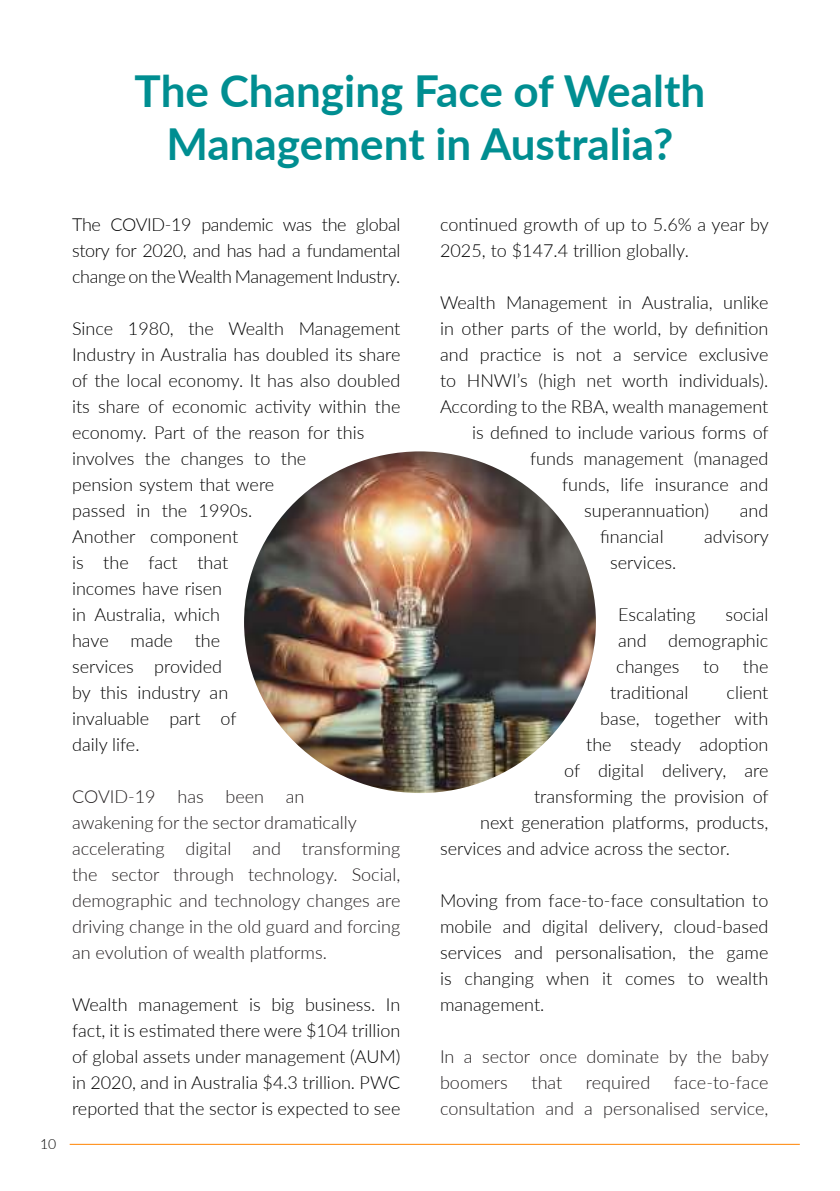
<style>
.page{position:relative;width:840px;height:1191px;background:#fff}
.page>*{position:absolute;margin:0;border:0;box-sizing:border-box;transform-origin:0 0}
.t1{font:700 44px/52.8px "Lato";color:#008e91;text-align:center}
.t2{font:300 18px/26px "Lato";color:#000;text-align:justify}
.t3{font:300 18px/26px "Lato";color:#231f20}
.t4{font:300 14px "Lato";color:#000}
</style>
<div class="page">
<img style="left:244px;top:451px;width:351px;height:342px">
<hr style="left:70px;top:1143px;width:729px;height:1px;background:#ff8400">
<h1 class="t1" style="left:134px;top:63px;width:572px">The Changing Face of Wealth<br>Management in Australia?</h1>
<p class="t4" style="left:40px;top:1134px;width:18px">10</p>
<p class="t2" style="left:72px;top:211px;width:329px">The COVID-19 pandemic was the global story for 2020, and has had a fundamental change on the Wealth Management Industry.</p>
<p class="t2" style="left:72px;top:315px;width:330px;text-align:left">Since 1980, the Wealth Management<br>Industry in Australia has doubled its share of the local economy. It has also doubled its share of economic activity within the economy. Part of the reason for this involves the changes to the<br>pension system that were<br>passed in the 1990s.<br>Another component<br>is the fact that<br>incomes have risen<br>in Australia, which<br>have made the<br>services provided<br>by this industry an<br>invaluable part of<br>daily life.</p>
<p class="t3" style="left:72px;top:783px;width:329px">COVID-19 has been an<br>awakening for the sector dramatically accelerating digital and transforming the sector through technology. Social, demographic and technology changes are driving change in the old guard and forcing an evolution of wealth platforms.</p>
<p class="t2" style="left:72px;top:991px;width:330px">Wealth management is big business. In fact, it is estimated there were $104 trillion of global assets under management (AUM) in 2020, and in Australia $4.3 trillion. PWC reported that the sector is expected to see</p>
<p class="t2" style="left:440px;top:211px;width:330px">continued growth of up to 5.6% a year by<br>2025, to $147.4 trillion globally.</p>
<p class="t2" style="left:440px;top:289px;width:329px">Wealth Management in Australia, unlike</p>
<p class="t2" style="left:440px;top:315px;width:329px">in other parts of the world, by definition</p>
<p class="t2" style="left:440px;top:341px;width:329px">and practice is not a service exclusive</p>
<p class="t2" style="left:440px;top:367px;width:330px">to HNWI’s (high net worth individuals).</p>
<p class="t2" style="left:440px;top:393px;width:330px">According to the RBA, wealth management</p>
<p class="t2" style="left:472px;top:419px;width:298px">is defined to include various forms of</p>
<p class="t2" style="left:530px;top:445px;width:239px">funds management (managed</p>
<p class="t2" style="left:562px;top:471px;width:207px">funds, life insurance and</p>
<p class="t2" style="left:584px;top:497px;width:126px">superannuation)</p>
<p class="t2" style="left:739px;top:497px;width:30px">and</p>
<p class="t2" style="left:600px;top:523px;width:65px">financial</p>
<p class="t2" style="left:703px;top:523px;width:66px">advisory</p>
<p class="t2" style="left:610px;top:549px;width:67px">services.</p>
<p class="t2" style="left:618px;top:601px;width:79px">Escalating</p>
<p class="t2" style="left:616px;top:601px;width:153px;text-indent:109px">social and demographic changes</p>
<p class="t2" style="left:702px;top:653px;width:18px">to</p>
<p class="t2" style="left:742px;top:653px;width:27px">the</p>
<p class="t2" style="left:610px;top:679px;width:80px">traditional</p>
<p class="t2" style="left:726px;top:679px;width:43px">client</p>
<p class="t2" style="left:600px;top:705px;width:169px">base, together with</p>
<p class="t2" style="left:586px;top:731px;width:183px">the steady adoption</p>
<p class="t2" style="left:564px;top:757px;width:205px">of digital delivery, are</p>
<p class="t2" style="left:534px;top:783px;width:236px">transforming the provision of</p>
<p class="t2" style="left:480px;top:809px;width:289px">next generation platforms, products,</p>
<p class="t2" style="left:440px;top:835px;width:291px">services and advice across the sector.</p>
<p class="t2" style="left:440px;top:887px;width:329px">Moving from face-to-face consultation to mobile and digital delivery, cloud-based services and personalisation, the game is changing when it comes to wealth management.</p>
<p class="t3" style="left:440px;top:1043px;width:330px">In a sector once dominate by the baby boomers</p>
<p class="t3" style="left:531px;top:1069px;width:32px">that</p>
<p class="t3" style="left:585px;top:1069px;width:66px">required</p>
<p class="t3" style="left:440px;top:1069px;width:329px;text-align:right">face-to-face<br>consultation and a personalised service,</p>
</div>
